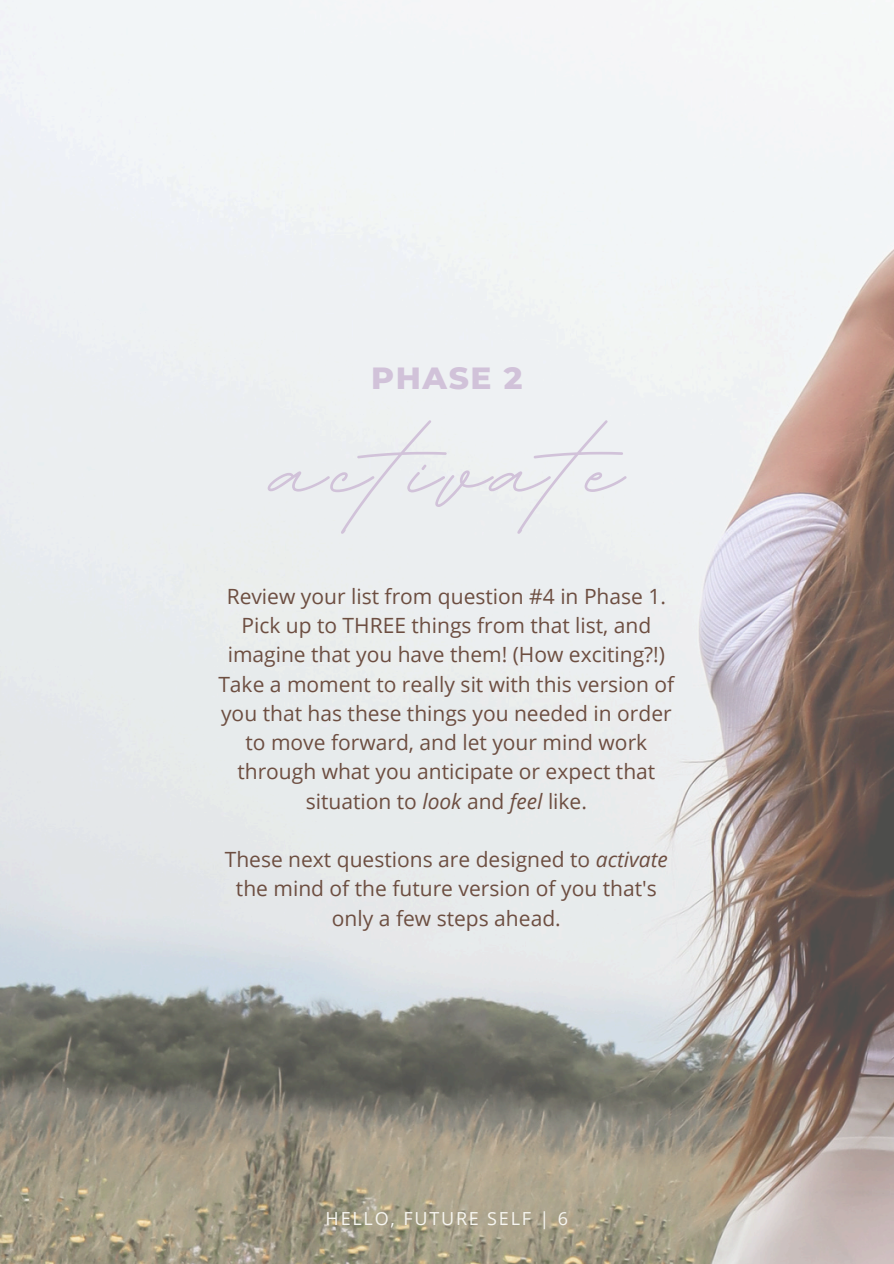
<style>
.page{position:relative;width:894px;height:1264px;background:#fff}
.page>*{position:absolute;margin:0;border:0;box-sizing:border-box;transform-origin:0 0}
.t1{font:700 166.5px "BD Script";letter-spacing:.05em;color:#d1c2d9}
.t2{font:800 31.2px "Montserrat";letter-spacing:.05em;color:#d1c2d9}
.t3{font:21px/29.2px "Open Sans";color:#6d4e41;text-align:center}
.t4{font:18px "Open Sans";letter-spacing:.1em;color:#f7f6f1}
.s1{font-style:italic}
</style>
<div class="page">
<img style="left:0;top:0;width:893px;height:1263px">
<h3 class="t2" style="left:371px;top:359px;width:153px">PHASE 2</h3>
<p class="t1" style="left:276px;top:360px;width:347px">activate</p>
<h1 class="t3" style="left:218px;top:581px;width:457px">Review your list from question #4 in Phase 1.<br>Pick up to THREE things from that list, and imagine that you have them! (How exciting?!)<br>Take a moment to really sit with this version of you that has these things you needed in order to move forward, and let your mind work through what you anticipate or expect that situation to <span class="s1">look</span> and <span class="s1">feel</span> like.</h1>
<h2 class="t3" style="left:225px;top:844px;width:444px">These next questions are designed to <span class="s1">activate </span>the mind of the future version of you that's only a few steps ahead.</h2>
<h3 class="t4" style="left:325px;top:1206px;width:244px">HELLO, FUTURE SELF | 6</h3>
</div>
